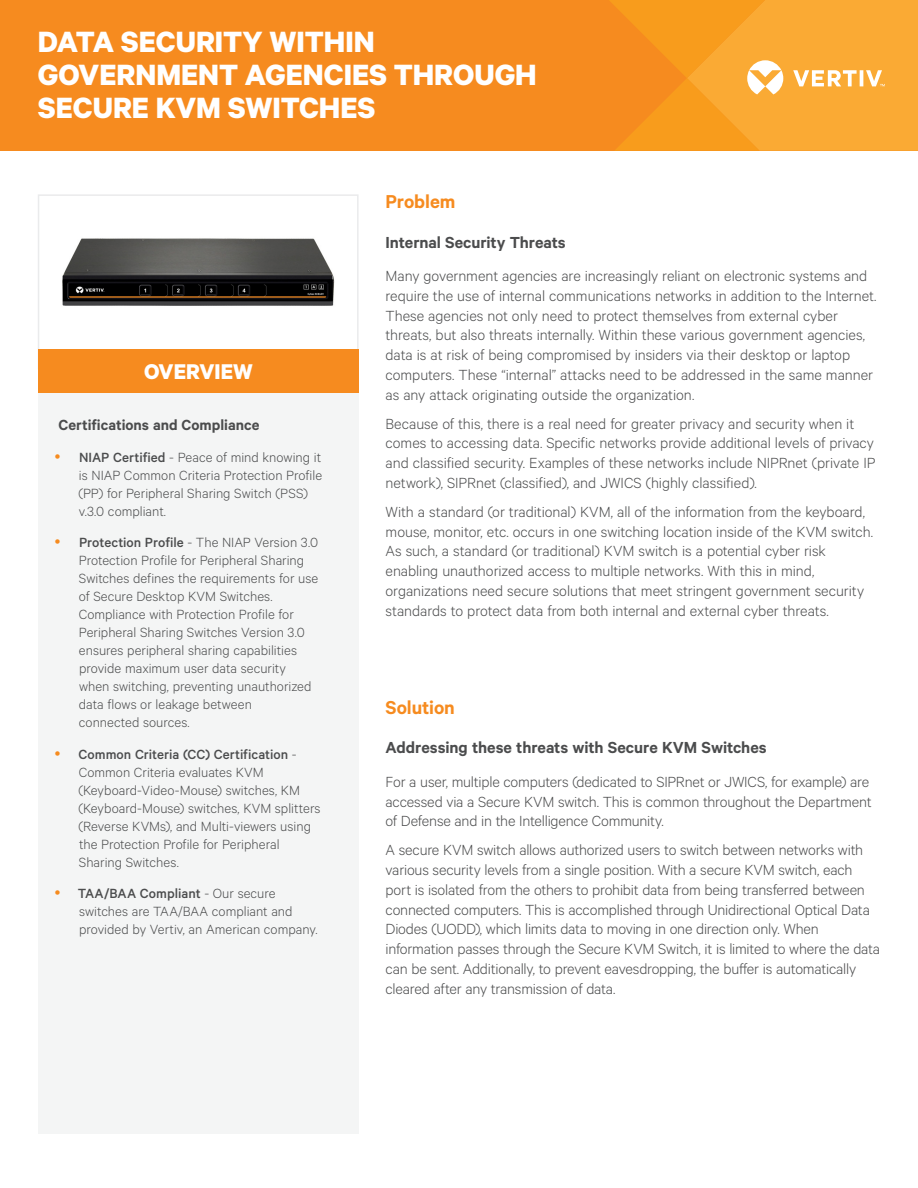
<style>
.page{position:relative;width:918px;height:1188px;background:#fff}
.page>*{position:absolute;margin:0;border:0;box-sizing:border-box;transform-origin:0 0}
.Vertiv_Header_Title{font:700 33px/33px "Calibre";color:#fff}
.Orange_Box_Heading{font:700 24px "Calibre";color:#fff}
.Vertiv_Orange_Main_H{font:600 21px "Calibre";color:#f68b1f}
.Vertiv_Heading{font:600 18px "Calibre";letter-spacing:-.005em;color:#4b4c4d}
.Vertiv_Body_Text{font:300 16.5px/19.8px "Calibre";letter-spacing:-.005em;color:#4b4c4d}
.Gray_Column_Heading{font:600 16.5px "Calibre";color:#4b4c4d}
.t1{font:300 15px/18px "Calibre";color:#4b4c4d}
.s1{font-weight:500}
</style>
<div class="page">
<div style="left:0;top:0;width:609px;height:151px;background:#f68b1f"></div>
<img style="left:62px;top:238px;width:273px;height:68px">
<svg style="left:609px;top:0;width:309px;height:151px;background:#f9a431"></svg>
<div style="left:38px;top:194px;width:321px;height:175px;border:2px solid #eaebec"></div>
<div style="left:38px;top:349px;width:321px;height:45px;background:#f68b1f"></div>
<div style="left:38px;top:394px;width:321px;height:740px;background:#f4f5f5"></div>
<p class="Vertiv_Header_Title" style="left:38px;top:24px;width:500px">DATA SECURITY WITHIN<br>GOVERNMENT AGENCIES THROUGH<br>SECURE KVM SWITCHES</p>
<p class="Orange_Box_Heading" style="left:144px;top:357px;width:110px">OVERVIEW</p>
<p class="Gray_Column_Heading" style="left:59px;top:415px;width:203px">Certifications and Compliance</p>
<p class="t1" style="left:78px;top:448px;width:245px"><span class="s1">NIAP Certified</span> - Peace of mind knowing it is NIAP Common Criteria Protection Profile (PP) for Peripheral Sharing Switch (PSS) v.3.0 compliant.</p>
<p class="t1" style="left:79px;top:533px;width:241px"><span class="s1">Protection Profile</span> - The NIAP Version 3.0<br>Protection Profile for Peripheral Sharing Switches defines the requirements for use of Secure Desktop KVM Switches.<br>Compliance with Protection Profile for Peripheral Sharing Switches Version 3.0 ensures peripheral sharing capabilities provide maximum user data security when switching, preventing unauthorized data flows or leakage between<br>connected sources.</p>
<p class="t1" style="left:78px;top:745px;width:244px"><span class="s1">Common Criteria (CC) Certification</span> - Common Criteria evaluates KVM (Keyboard-Video-Mouse) switches, KM (Keyboard-Mouse) switches, KVM splitters (Reverse KVMs), and Multi-viewers using the Protection Profile for Peripheral Sharing Switches.</p>
<p class="t1" style="left:78px;top:884px;width:241px"><span class="s1">TAA/BAA Compliant</span> - Our secure switches are TAA/BAA compliant and provided by Vertiv, an American company.</p>
<p class="Vertiv_Orange_Main_H" style="left:386px;top:189px;width:71px">Problem</p>
<p class="Vertiv_Heading" style="left:386px;top:231px;width:182px">Internal Security Threats</p>
<p class="Vertiv_Body_Text" style="left:386px;top:265px;width:492px">Many government agencies are increasingly reliant on electronic systems and require the use of internal communications networks in addition to the Internet.<br>These agencies not only need to protect themselves from external cyber threats, but also threats internally. Within these various government agencies, data is at risk of being compromised by insiders via their desktop or laptop computers. These “internal” attacks need to be addressed in the same manner as any attack originating outside the organization.</p>
<p class="Vertiv_Body_Text" style="left:386px;top:413px;width:491px">Because of this, there is a real need for greater privacy and security when it comes to accessing data. Specific networks provide additional levels of privacy and classified security. Examples of these networks include NIPRnet (private IP network), SIPRnet (classified), and JWICS (highly classified).</p>
<p class="Vertiv_Body_Text" style="left:386px;top:501px;width:489px">With a standard (or traditional) KVM, all of the information from the keyboard, mouse, monitor, etc. occurs in one switching location inside of the KVM switch.<br>As such, a standard (or traditional) KVM switch is a potential cyber risk enabling unauthorized access to multiple networks. With this in mind, organizations need secure solutions that meet stringent government security standards to protect data from both internal and external cyber threats.</p>
<p class="Vertiv_Orange_Main_H" style="left:386px;top:695px;width:71px">Solution</p>
<p class="Vertiv_Heading" style="left:386px;top:737px;width:383px">Addressing these threats with Secure KVM Switches</p>
<p class="Vertiv_Body_Text" style="left:386px;top:771px;width:488px">For a user, multiple computers (dedicated to SIPRnet or JWICS, for example) are accessed via a Secure KVM switch. This is common throughout the Department of Defense and in the Intelligence Community.</p>
<p class="Vertiv_Body_Text" style="left:386px;top:839px;width:496px">A secure KVM switch allows authorized users to switch between networks with various security levels from a single position. With a secure KVM switch, each port is isolated from the others to prohibit data from being transferred between connected computers. This is accomplished through Unidirectional Optical Data Diodes (UODD), which limits data to moving in one direction only. When information passes through the Secure KVM Switch, it is limited to where the data can be sent. Additionally, to prevent eavesdropping, the buffer is automatically cleared after any transmission of data.</p>
</div>
